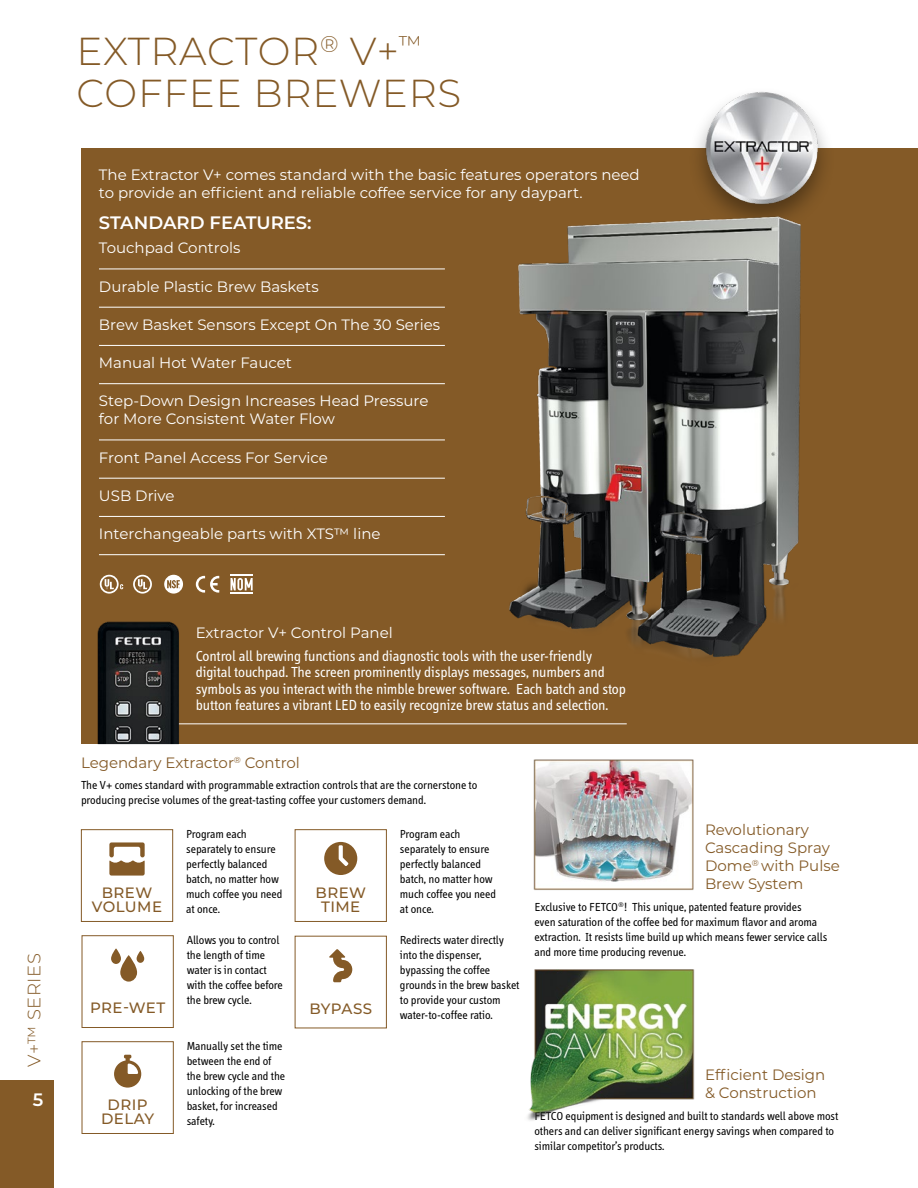
<style>
.page{position:relative;width:918px;height:1188px;background:#fff}
.page>*{position:absolute;margin:0;border:0;box-sizing:border-box;transform-origin:0 0}
.t1{font:300 39px/42px "Montserrat";letter-spacing:.02em;color:#845a27}
.t2{font:600 18px "Montserrat";color:#fff}
.t3{font:300 18px "Montserrat";letter-spacing:.025em;color:#845a27}
.t4{font:15px/18px "Montserrat";color:#fff}
.t5{font:15px/16.5px "Info";color:#fff}
.t6{font:15px/18px "Montserrat";color:#845a27}
.t7{font:500 15px/13.5px "Montserrat";letter-spacing:.03em;color:#845a27;text-align:center}
.t8{font:12px/15px "Info";color:#000}
</style>
<div class="page">
<div style="left:81px;top:148px;width:837px;height:596px;background:#845a27"></div>
<hr style="left:169px;top:724px;width:458px;height:1px;background:#fff">
<div style="left:687px;top:86px;width:148px;height:148px;background:#000;opacity:.4"></div>
<img style="left:702px;top:89px;width:119px;height:119px">
<img style="left:97px;top:621px;width:85px;height:123px">
<div style="left:81px;top:829px;width:92px;height:93px;background:#fff;border:1px solid #845a27"></div>
<div style="left:295px;top:829px;width:92px;height:93px;background:#fff;border:1px solid #845a27"></div>
<div style="left:82px;top:935px;width:92px;height:93px;background:#fff;border:1px solid #845a27"></div>
<div style="left:82px;top:1041px;width:92px;height:93px;background:#fff;border:1px solid #845a27"></div>
<svg style="left:109px;top:842px;width:36px;height:34px"></svg>
<svg style="left:324px;top:842px;width:33px;height:33px"></svg>
<svg style="left:111px;top:948px;width:33px;height:34px"></svg>
<svg style="left:329px;top:949px;width:23px;height:33px"></svg>
<svg style="left:114px;top:1055px;width:27px;height:33px"></svg>
<img style="left:509px;top:195px;width:300px;height:462px">
<hr style="left:99px;top:269px;width:346px;height:1px;background:#fff">
<hr style="left:99px;top:307px;width:346px;height:1px;background:#fff">
<hr style="left:99px;top:345px;width:346px;height:1px;background:#fff">
<hr style="left:99px;top:383px;width:346px;height:1px;background:#fff">
<hr style="left:99px;top:440px;width:346px;height:1px;background:#fff">
<hr style="left:99px;top:478px;width:346px;height:1px;background:#fff">
<hr style="left:99px;top:516px;width:346px;height:1px;background:#fff">
<hr style="left:99px;top:554px;width:346px;height:1px;background:#fff">
<img style="left:533px;top:759px;width:161px;height:131px">
<img style="left:527px;top:969px;width:168px;height:152px">
<svg style="left:100px;top:575px;width:23px;height:19px"></svg>
<svg style="left:164px;top:575px;width:19px;height:19px"></svg>
<svg style="left:133px;top:575px;width:19px;height:19px"></svg>
<svg style="left:196px;top:576px;width:23px;height:17px"></svg>
<hr style="left:231px;top:592px;width:22px;height:2px;background:#fff">
<svg style="left:231px;top:575px;width:22px;height:15px"></svg>
<div style="left:0;top:1080px;width:54px;height:108px;background:#845a27"></div>
<h2 class="t3" style="left:22px;top:1066px;width:115px;rotate:-90deg">V+™ SERIES</h2>
<h2 class="t2" style="left:33px;top:1087px;width:12px">5</h2>
<h1 class="t1" style="left:76px;top:29px;width:386px">EXTRACTOR<sup>®</sup> V+<sup>™<br></sup>COFFEE BREWERS</h1>
<p class="t4" style="left:99px;top:165px;width:542px">The Extractor V+ comes standard with the basic features operators need to provide an efficient and reliable coffee service for any daypart.</p>
<h2 class="t2" style="left:99px;top:210px;width:214px">STANDARD FEATURES:</h2>
<p class="t4" style="left:99px;top:239px;width:143px">Touchpad Controls</p>
<p class="t4" style="left:99px;top:277px;width:221px">Durable Plastic Brew Baskets</p>
<p class="t4" style="left:99px;top:315px;width:343px">Brew Basket Sensors Except On The 30 Series</p>
<p class="t4" style="left:99px;top:353px;width:194px">Manual Hot Water Faucet</p>
<p class="t4" style="left:99px;top:392px;width:331px">Step-Down Design Increases Head Pressure for More Consistent Water Flow</p>
<p class="t4" style="left:99px;top:448px;width:230px">Front Panel Access For Service</p>
<p class="t4" style="left:99px;top:486px;width:77px">USB Drive</p>
<p class="t4" style="left:99px;top:524px;width:283px">Interchangeable parts with XTS™ line</p>
<p class="t4" style="left:196px;top:623px;width:199px">Extractor V+ Control Panel</p>
<p class="t5" style="left:196px;top:648px;width:431px">Control all brewing functions and diagnostic tools with the user-friendly digital touchpad. The screen prominently displays messages, numbers and symbols as you interact with the nimble brewer software. Each batch and stop button features a vibrant LED to easily recognize brew status and selection.</p>
<p class="t6" style="left:81px;top:753px;width:221px">Legendary Extractor<sup>®</sup> Control</p>
<p class="t8" style="left:81px;top:778px;width:398px">The V+ comes standard with programmable extraction controls that are the cornerstone to producing precise volumes of the great-tasting coffee your customers demand.</p>
<p class="t7" style="left:92px;top:885px;width:72px">BREW<br>VOLUME</p>
<p class="t7" style="left:90px;top:1000px;width:77px">PRE-WET</p>
<p class="t7" style="left:101px;top:1097px;width:55px">DRIP<br>DELAY</p>
<p class="t8" style="left:186px;top:827px;width:98px">Program each separately to ensure perfectly balanced batch, no matter how much coffee you need at once.</p>
<p class="t8" style="left:187px;top:933px;width:98px">Allows you to control the length of time water is in contact with the coffee before the brew cycle.</p>
<p class="t8" style="left:187px;top:1038px;width:100px">Manually set the time between the end of the brew cycle and the unlocking of the brew basket, for increased safety.</p>
<p class="t7" style="left:316px;top:885px;width:52px">BREW<br>TIME</p>
<p class="t7" style="left:309px;top:1001px;width:64px">BYPASS</p>
<p class="t8" style="left:400px;top:826px;width:98px">Program each separately to ensure perfectly balanced batch, no matter how much coffee you need at once.</p>
<p class="t8" style="left:400px;top:933px;width:121px">Redirects water directly into the dispenser, bypassing the coffee grounds in the brew basket to provide your custom water-to-coffee ratio.</p>
<p class="t6" style="left:705px;top:820px;width:136px">Revolutionary<br>Cascading Spray<br>Dome<sup>®</sup> with Pulse<br>Brew System</p>
<p class="t8" style="left:534px;top:899px;width:294px">Exclusive to FETCO<sup>®</sup>! This unique, patented feature provides<br>even saturation of the coffee bed for maximum flavor and aroma extraction. It resists lime build up which means fewer service calls and more time producing revenue.</p>
<p class="t6" style="left:705px;top:1065px;width:122px">Efficient Design &amp; Construction</p>
<p class="t8" style="left:534px;top:1109px;width:305px">FETCO equipment is designed and built to standards well above most others and can deliver significant energy savings when compared to similar competitor’s products.</p>
</div>
